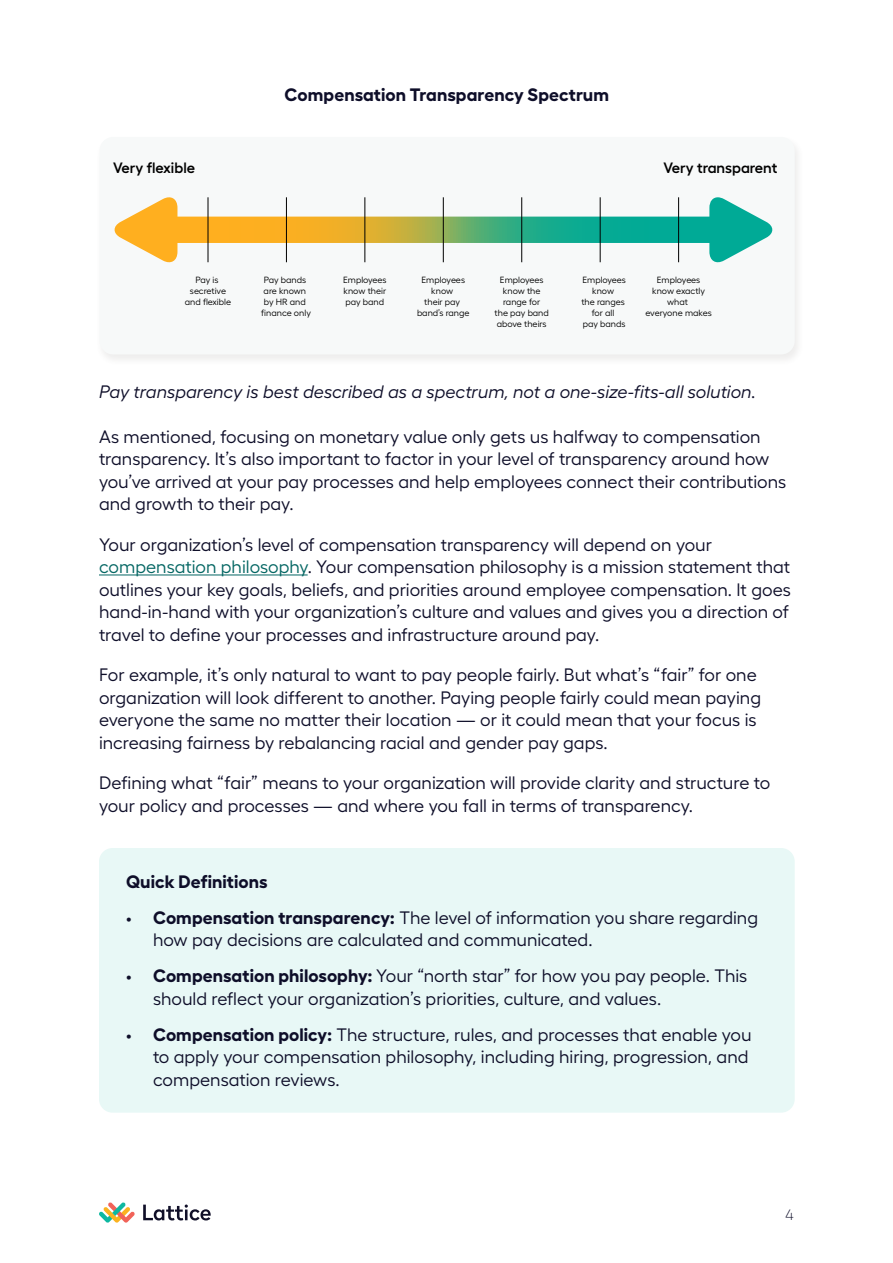
<style>
.page{position:relative;width:893px;height:1263px;background:#fff}
.page>*{position:absolute;margin:0;border:0;box-sizing:border-box;transform-origin:0 0}
.Body{font:18px/22.5px "Hellix";color:#0e0e29}
._2_3_-_Caption{font:italic 18px "Hellix";color:#0e0e29}
.Body-2{font:700 18px "Hellix";letter-spacing:.005em;color:#0e0e29}
._2_0_-_Body{font:700 18px "Hellix";letter-spacing:.005em;color:#0e0e29}
.t1{font:600 15px "Hellix";color:#000}
.t2{font:300 15px "Hellix";color:#0e0e29}
.t3{font:9px/10.8px "Hellix";color:#000;text-align:center}
.s1{color:#046663}
.s2{font-weight:700}
</style>
<div class="page">
<svg style="left:143px;top:1204px;width:68px;height:16px"></svg>
<svg style="left:99px;top:1202px;width:36px;height:21px"></svg>
<hr style="left:99px;top:574px;width:209px;height:1px;background:#046663">
<div style="left:96px;top:136px;width:708px;height:230px;background:#f7f9f9"></div>
<svg style="left:114px;top:197px;width:659px;height:66px"></svg>
<hr style="left:208px;top:197px;width:1px;height:65px;background:#000">
<hr style="left:286px;top:197px;width:1px;height:65px;background:#000">
<hr style="left:365px;top:197px;width:1px;height:65px;background:#000">
<hr style="left:443px;top:197px;width:1px;height:65px;background:#000">
<hr style="left:521px;top:197px;width:1px;height:65px;background:#000">
<hr style="left:600px;top:197px;width:1px;height:65px;background:#000">
<hr style="left:678px;top:197px;width:1px;height:65px;background:#000">
<div style="left:99px;top:848px;width:696px;height:265px;background:#e8f8f6;border-radius:14px"></div>
<p class="t1" style="left:113px;top:156px;width:83px">Very flexible</p>
<p class="Body-2" style="left:285px;top:80px;width:326px">Compensation Transparency Spectrum</p>
<p class="t1" style="left:663px;top:156px;width:115px">Very transparent</p>
<p class="t3" style="left:185px;top:274px;width:48px">Pay is secretive and flexible</p>
<p class="t3" style="left:261px;top:274px;width:51px">Pay bands are known by HR and finance only</p>
<p class="t3" style="left:343px;top:274px;width:45px;text-align:justify">Employees know their pay band</p>
<p class="t3" style="left:417px;top:274px;width:54px">Employees know<br>their pay band’s range</p>
<p class="t3" style="left:495px;top:274px;width:56px">Employees know the range for<br>the pay band above theirs</p>
<p class="t3" style="left:581px;top:274px;width:46px">Employees know<br>the ranges for all<br>pay bands</p>
<p class="t3" style="left:645px;top:274px;width:68px">Employees know exactly what<br>everyone makes</p>
<p class="_2_3_-_Caption" style="left:99px;top:378px;width:659px">Pay transparency is best described as a spectrum, not a one-size-fits-all solution.</p>
<p class="Body" style="left:99px;top:423px;width:689px">As mentioned, focusing on monetary value only gets us halfway to compensation transparency. It’s also important to factor in your level of transparency around how you’ve arrived at your pay processes and help employees connect their contributions and growth to their pay.</p>
<p class="Body" style="left:99px;top:531px;width:693px">Your organization’s level of compensation transparency will depend on your <span class="s1">compensation philosophy</span>. Your compensation philosophy is a mission statement that outlines your key goals, beliefs, and priorities around employee compensation. It goes hand-in-hand with your organization’s culture and values and gives you a direction of travel to define your processes and infrastructure around pay.</p>
<p class="Body" style="left:99px;top:662px;width:664px">For example, it’s only natural to want to pay people fairly. But what’s “fair” for one organization will look different to another. Paying people fairly could mean paying everyone the same no matter their location — or it could mean that your focus is increasing fairness by rebalancing racial and gender pay gaps.</p>
<p class="Body" style="left:99px;top:770px;width:673px">Defining what “fair” means to your organization will provide clarity and structure to your policy and processes — and where you fall in terms of transparency.</p>
<p class="_2_0_-_Body" style="left:126px;top:867px;width:143px">Quick Definitions</p>
<p class="Body" style="left:153px;top:904px;width:607px;text-indent:-27px">• <span class="s2">Compensation transparency:</span> The level of information you share regarding how pay decisions are calculated and communicated.</p>
<p class="Body" style="left:153px;top:963px;width:596px;text-indent:-27px">• <span class="s2">Compensation philosophy:</span> Your “north star” for how you pay people. This should reflect your organization’s priorities, culture, and values.</p>
<p class="Body" style="left:153px;top:1021px;width:600px;text-indent:-27px">• <span class="s2">Compensation policy:</span> The structure, rules, and processes that enable you to apply your compensation philosophy, including hiring, progression, and compensation reviews.</p>
<p class="t2" style="left:786px;top:1204px;width:10px">4</p>
</div>
